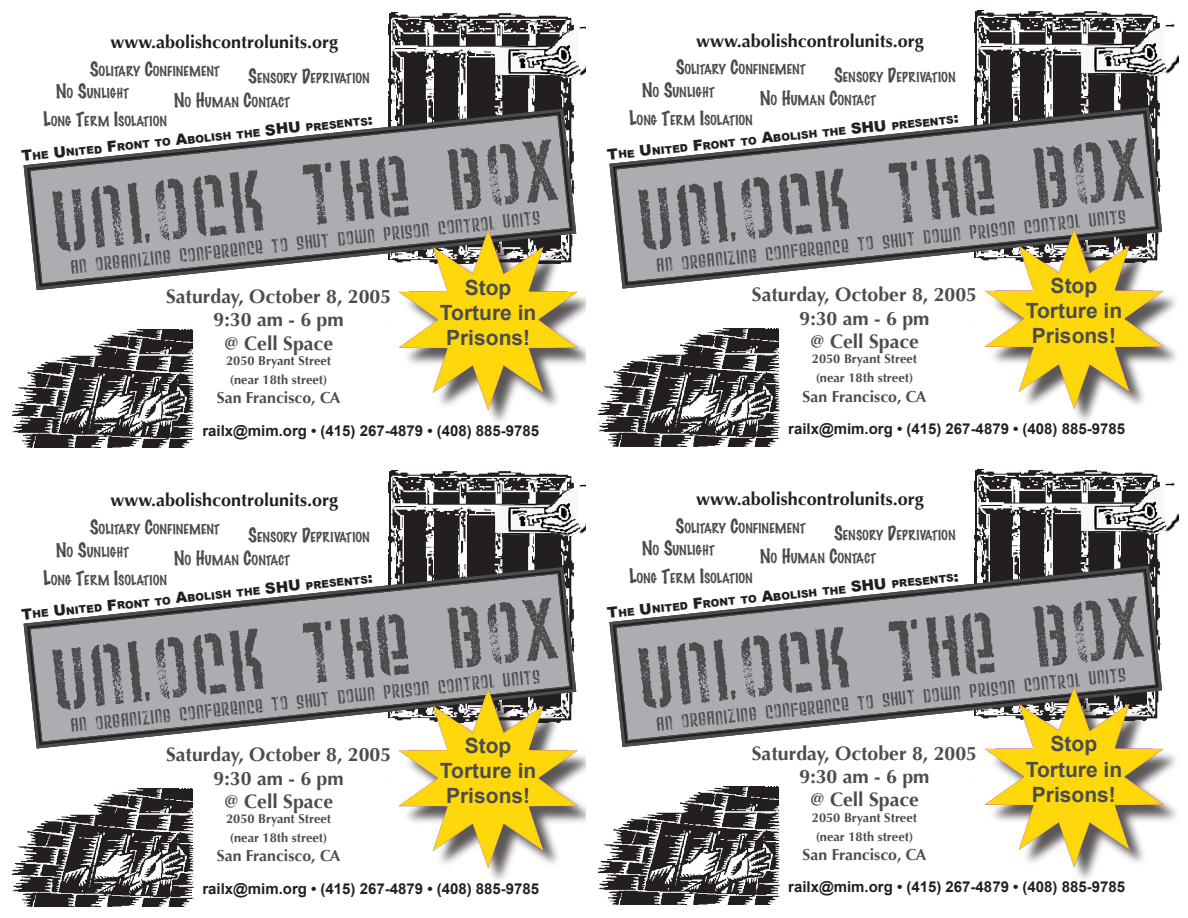
<style>
.page{position:relative;width:1188px;height:918px;background:#fff}
.page>*{position:absolute;margin:0;border:0;box-sizing:border-box;transform-origin:0 0}
.t1{font:87px "Weltron Urban";color:#4b4c4d}
.t2{font:700 21px/25.2px "Arial";color:#4b4c4d;text-align:center}
.t3{font:19.5px "Weltron Urban";color:#4b4c4d}
.t4{font:700 19.5px/23.4px "Optima";color:#4b4c4d;text-align:center}
.t5{font:700 18px "Optima";color:#231f20}
.t6{font:700 15.9px "Optima";color:#4b4c4d}
.t7{font:700 15px "Arial";color:#231f20}
.t8{font:700 12.75px/19px "Optima";color:#4b4c4d}
.t9{font:100 12.6px/22.6px "Marker Felt";color:#4b4c4d}
.t10{font:900 10.5px "Arial";color:#231f20}
.s1{font-size:18px}
.s2{font-size:15px}
</style>
<div class="page">
<img style="left:12px;top:329px;width:181px;height:119px">
<img style="left:388px;top:12px;width:185px;height:93px">
<img style="left:494px;top:19px;width:92px;height:58px">
<svg style="left:23px;top:107px;width:552px;height:184px"></svg>
<svg style="left:29px;top:114px;width:542px;height:171px"></svg>
<img style="left:365px;top:218px;width:221px;height:192px">
<img style="left:12px;top:788px;width:181px;height:118px">
<img style="left:388px;top:471px;width:185px;height:92px">
<img style="left:494px;top:478px;width:92px;height:57px">
<svg style="left:23px;top:565px;width:552px;height:184px"></svg>
<svg style="left:29px;top:572px;width:542px;height:171px"></svg>
<img style="left:365px;top:676px;width:221px;height:192px">
<img style="left:598px;top:328px;width:181px;height:118px">
<img style="left:974px;top:11px;width:186px;height:93px">
<img style="left:1080px;top:18px;width:98px;height:58px">
<svg style="left:609px;top:105px;width:552px;height:184px"></svg>
<svg style="left:615px;top:112px;width:542px;height:171px"></svg>
<img style="left:951px;top:216px;width:225px;height:192px">
<img style="left:598px;top:786px;width:181px;height:118px">
<img style="left:974px;top:469px;width:186px;height:93px">
<img style="left:1080px;top:476px;width:98px;height:58px">
<svg style="left:609px;top:564px;width:552px;height:183px"></svg>
<svg style="left:615px;top:571px;width:542px;height:171px"></svg>
<img style="left:951px;top:675px;width:225px;height:191px">
<h3 class="t5" style="left:110px;top:32px;width:229px">www.abolishcontrolunits.org</h3>
<p class="t9" style="left:56px;top:60px;width:166px;text-indent:34px"><span class="s1">S</span>OLITARY <span class="s1">C</span>ONFINEMENT<br><span class="s1">N</span>O <span class="s1">S</span>UNLIGHT</p>
<p class="t9" style="left:248px;top:68px;width:123px"><span class="s1">S</span>ENSORY <span class="s1">D</span>EPRIVATION</p>
<p class="t9" style="left:43px;top:111px;width:125px"><span class="s1">L</span>ONG <span class="s1">T</span>ERM <span class="s1">I</span>SOLATION</p>
<p class="t9" style="left:174px;top:91px;width:118px"><span class="s1">N</span>O <span class="s1">H</span>UMAN <span class="s1">C</span>ONTACT</p>
<p class="t10" style="left:21px;top:152px;width:355px;rotate:-6deg"><span class="s2">T</span>HE <span class="s2">U</span>NITED <span class="s2">F</span>RONT TO <span class="s2">A</span>BOLISH THE <span class="s2">SHU</span> PRESENTS<span class="s2">:</span></p>
<h1 class="t1" style="left:41px;top:170px;width:510px;rotate:-6deg">Unlock The Box</h1>
<h3 class="t3" style="left:68px;top:255px;width:474px;rotate:-6deg">An organizing conference to shut down prison control units</h3>
<h2 class="t2" style="left:440px;top:275px;width:98px">Stop<br>Torture in<br>Prisons!</h2>
<h3 class="t4" style="left:166px;top:285px;width:227px">Saturday, October 8, 2005<br>9:30 am - 6 pm<br>@ Cell Space</h3>
<p class="t8" style="left:226px;top:351px;width:107px">2050 Bryant Street (near 18th street)</p>
<p class="t6" style="left:217px;top:388px;width:125px">San Francisco, CA</p>
<p class="t7" style="left:202px;top:422px;width:338px">railx@mim.org • (415) 267-4879 • (408) 885-9785</p>
<h3 class="t5" style="left:110px;top:490px;width:229px">www.abolishcontrolunits.org</h3>
<p class="t9" style="left:56px;top:519px;width:166px;text-indent:34px"><span class="s1">S</span>OLITARY <span class="s1">C</span>ONFINEMENT<br><span class="s1">N</span>O <span class="s1">S</span>UNLIGHT</p>
<p class="t9" style="left:248px;top:526px;width:123px"><span class="s1">S</span>ENSORY <span class="s1">D</span>EPRIVATION</p>
<p class="t9" style="left:43px;top:569px;width:125px"><span class="s1">L</span>ONG <span class="s1">T</span>ERM <span class="s1">I</span>SOLATION</p>
<p class="t9" style="left:174px;top:549px;width:118px"><span class="s1">N</span>O <span class="s1">H</span>UMAN <span class="s1">C</span>ONTACT</p>
<p class="t10" style="left:21px;top:610px;width:355px;rotate:-6deg"><span class="s2">T</span>HE <span class="s2">U</span>NITED <span class="s2">F</span>RONT TO <span class="s2">A</span>BOLISH THE <span class="s2">SHU</span> PRESENTS<span class="s2">:</span></p>
<h1 class="t1" style="left:41px;top:628px;width:510px;rotate:-6deg">Unlock The Box</h1>
<h3 class="t3" style="left:68px;top:714px;width:474px;rotate:-6deg">An organizing conference to shut down prison control units</h3>
<h2 class="t2" style="left:440px;top:733px;width:98px">Stop<br>Torture in<br>Prisons!</h2>
<h3 class="t4" style="left:166px;top:743px;width:227px">Saturday, October 8, 2005<br>9:30 am - 6 pm<br>@ Cell Space</h3>
<p class="t8" style="left:226px;top:810px;width:107px">2050 Bryant Street (near 18th street)</p>
<p class="t6" style="left:217px;top:847px;width:125px">San Francisco, CA</p>
<p class="t7" style="left:202px;top:880px;width:338px">railx@mim.org • (415) 267-4879 • (408) 885-9785</p>
<h3 class="t5" style="left:696px;top:30px;width:229px">www.abolishcontrolunits.org</h3>
<p class="t9" style="left:642px;top:59px;width:166px;text-indent:34px"><span class="s1">S</span>OLITARY <span class="s1">C</span>ONFINEMENT<br><span class="s1">N</span>O <span class="s1">S</span>UNLIGHT</p>
<p class="t9" style="left:834px;top:66px;width:123px"><span class="s1">S</span>ENSORY <span class="s1">D</span>EPRIVATION</p>
<p class="t9" style="left:629px;top:109px;width:125px"><span class="s1">L</span>ONG <span class="s1">T</span>ERM <span class="s1">I</span>SOLATION</p>
<p class="t9" style="left:760px;top:90px;width:118px"><span class="s1">N</span>O <span class="s1">H</span>UMAN <span class="s1">C</span>ONTACT</p>
<p class="t10" style="left:607px;top:150px;width:355px;rotate:-6deg"><span class="s2">T</span>HE <span class="s2">U</span>NITED <span class="s2">F</span>RONT TO <span class="s2">A</span>BOLISH THE <span class="s2">SHU</span> PRESENTS<span class="s2">:</span></p>
<h1 class="t1" style="left:627px;top:168px;width:510px;rotate:-6deg">Unlock The Box</h1>
<h3 class="t3" style="left:654px;top:254px;width:474px;rotate:-6deg">An organizing conference to shut down prison control units</h3>
<h2 class="t2" style="left:1026px;top:273px;width:98px">Stop<br>Torture in<br>Prisons!</h2>
<h3 class="t4" style="left:752px;top:283px;width:227px">Saturday, October 8, 2005<br>9:30 am - 6 pm<br>@ Cell Space</h3>
<p class="t8" style="left:812px;top:350px;width:107px">2050 Bryant Street (near 18th street)</p>
<p class="t6" style="left:803px;top:387px;width:125px">San Francisco, CA</p>
<p class="t7" style="left:788px;top:420px;width:338px">railx@mim.org • (415) 267-4879 • (408) 885-9785</p>
<h3 class="t5" style="left:696px;top:488px;width:229px">www.abolishcontrolunits.org</h3>
<p class="t9" style="left:642px;top:517px;width:166px;text-indent:34px"><span class="s1">S</span>OLITARY <span class="s1">C</span>ONFINEMENT<br><span class="s1">N</span>O <span class="s1">S</span>UNLIGHT</p>
<p class="t9" style="left:834px;top:525px;width:123px"><span class="s1">S</span>ENSORY <span class="s1">D</span>EPRIVATION</p>
<p class="t9" style="left:629px;top:568px;width:125px"><span class="s1">L</span>ONG <span class="s1">T</span>ERM <span class="s1">I</span>SOLATION</p>
<p class="t9" style="left:760px;top:548px;width:118px"><span class="s1">N</span>O <span class="s1">H</span>UMAN <span class="s1">C</span>ONTACT</p>
<p class="t10" style="left:607px;top:608px;width:355px;rotate:-6deg"><span class="s2">T</span>HE <span class="s2">U</span>NITED <span class="s2">F</span>RONT TO <span class="s2">A</span>BOLISH THE <span class="s2">SHU</span> PRESENTS<span class="s2">:</span></p>
<h1 class="t1" style="left:627px;top:627px;width:510px;rotate:-6deg">Unlock The Box</h1>
<h3 class="t3" style="left:654px;top:712px;width:474px;rotate:-6deg">An organizing conference to shut down prison control units</h3>
<h2 class="t2" style="left:1026px;top:731px;width:98px">Stop<br>Torture in<br>Prisons!</h2>
<h3 class="t4" style="left:752px;top:742px;width:227px">Saturday, October 8, 2005<br>9:30 am - 6 pm<br>@ Cell Space</h3>
<p class="t8" style="left:812px;top:808px;width:107px">2050 Bryant Street (near 18th street)</p>
<p class="t6" style="left:803px;top:845px;width:125px">San Francisco, CA</p>
<p class="t7" style="left:788px;top:879px;width:338px">railx@mim.org • (415) 267-4879 • (408) 885-9785</p>
</div>
